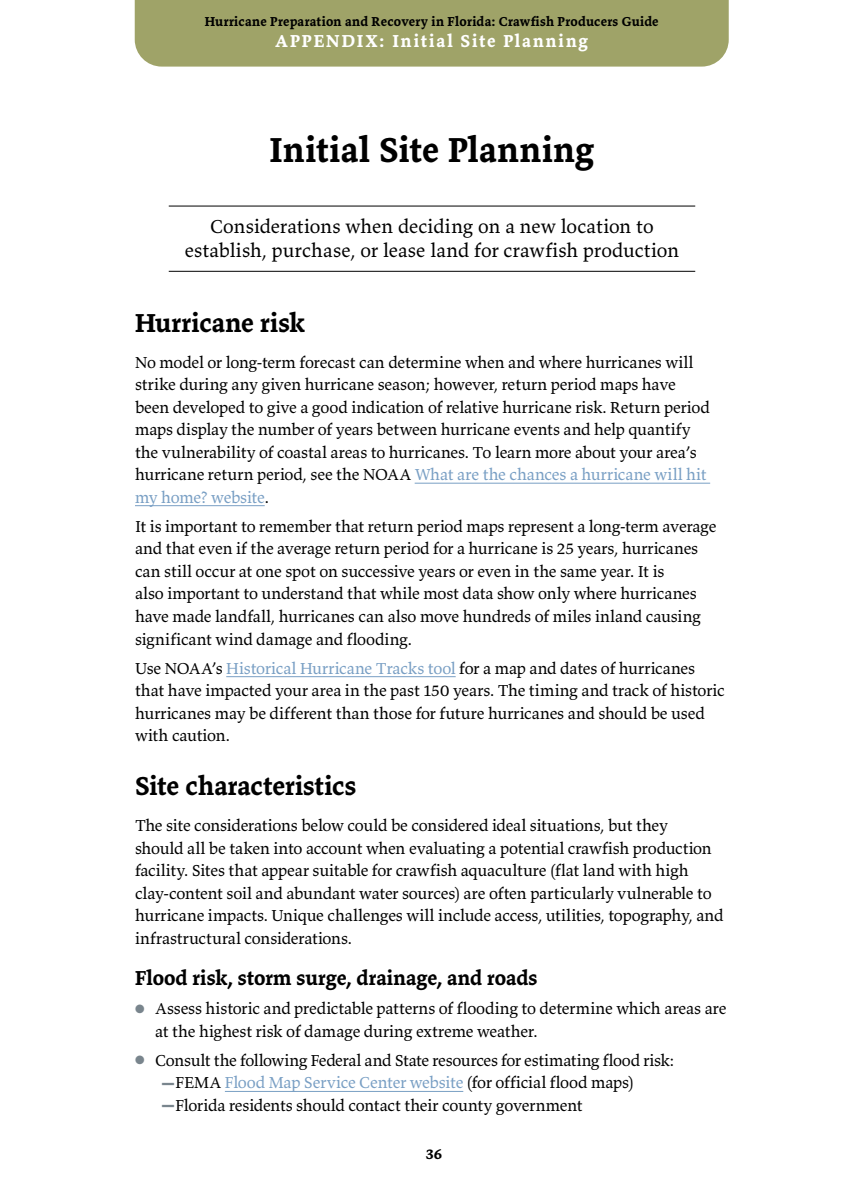
<style>
.page{position:relative;width:864px;height:1188px;background:#fff}
.page>*{position:absolute;margin:0;border:0;box-sizing:border-box;transform-origin:0 0}
.t1{font:700 36px "Valkyrie T3";letter-spacing:.01em;color:#000}
.t2{font:700 27px "Valkyrie T3";color:#000}
.t3{font:700 21px "Valkyrie T3";color:#000}
.t4{font:19.5px/24px "Valkyrie T3";letter-spacing:.005em;color:#000;text-align:center}
.t5{font:700 18px "Valkyrie T3";letter-spacing:.105em;color:#fff}
.t6{font:16.5px/22.5px "Valkyrie T3";letter-spacing:-.01em;color:#000}
.t7{font:700 15px "Valkyrie T3";color:#000}
.t8{font:700 13.5px "Valkyrie T3";letter-spacing:.02em;color:#000}
.s1{color:#799fc4}
.s2{color:#79858d}
.s3{font-family:"Times New Roman";font-size:12px;color:#79858d}
</style>
<div class="page">
<div style="left:135px;top:0;width:594px;height:67px;background:#9fa368"></div>
<hr style="left:169px;top:206px;width:526px;height:1px;background:#000">
<hr style="left:169px;top:271px;width:526px;height:1px;background:#000">
<hr style="left:415px;top:483px;width:295px;height:1px;background:#799fc4">
<hr style="left:135px;top:505px;width:130px;height:1px;background:#799fc4">
<hr style="left:226px;top:676px;width:230px;height:1px;background:#799fc4">
<hr style="left:225px;top:1091px;width:238px;height:1px;background:#799fc4">
<p class="t8" style="left:205px;top:13px;width:455px">Hurricane Preparation and Recovery in Florida: Crawfish Producers Guide</p>
<p class="t5" style="left:275px;top:30px;width:314px">APPENDIX: Initial Site Planning</p>
<h1 class="t1" style="left:270px;top:127px;width:326px">Initial Site Planning</h1>
<p class="t4" style="left:185px;top:214px;width:496px">Considerations when deciding on a new location to establish, purchase, or lease land for crawfish production</p>
<h2 class="t2" style="left:135px;top:306px;width:172px">Hurricane risk</h2>
<p class="t6" style="left:135px;top:350px;width:576px">No model or long-term forecast can determine when and where hurricanes will strike during any given hurricane season; however, return period maps have been developed to give a good indication of relative hurricane risk. Return period maps display the number of years between hurricane events and help quantify the vulnerability of coastal areas to hurricanes. To learn more about your area’s hurricane return period, see the NOAA <span class="s1">What are the chances a hurricane will hit my home? website</span>.</p>
<p class="t6" style="left:135px;top:515px;width:583px">It is important to remember that return period maps represent a long-term average and that even if the average return period for a hurricane is 25 years, hurricanes can still occur at one spot on successive years or even in the same year. It is<br>also important to understand that while most data show only where hurricanes have made landfall, hurricanes can also move hundreds of miles inland causing significant wind damage and flooding.</p>
<p class="t6" style="left:135px;top:656px;width:591px">Use NOAA’s <span class="s1">Historical Hurricane Tracks tool</span> for a map and dates of hurricanes that have impacted your area in the past 150 years. The timing and track of historic hurricanes may be different than those for future hurricanes and should be used with caution.</p>
<h2 class="t2" style="left:135px;top:769px;width:223px">Site characteristics</h2>
<p class="t6" style="left:135px;top:814px;width:590px">The site considerations below could be considered ideal situations, but they<br>should all be taken into account when evaluating a potential crawfish production facility. Sites that appear suitable for crawfish aquaculture (flat land with high clay-content soil and abundant water sources) are often particularly vulnerable to hurricane impacts. Unique challenges will include access, utilities, topography, and infrastructural considerations.</p>
<p class="t3" style="left:135px;top:965px;width:404px">Flood risk, storm surge, drainage, and roads</p>
<p class="t6" style="left:155px;top:997px;width:573px;text-indent:-20px"><span class="s2">●</span> Assess historic and predictable patterns of flooding to determine which areas are at the highest risk of damage during extreme weather.</p>
<p class="t6" style="left:162px;top:1049px;width:514px;text-indent:-27px"><span class="s2">●</span> Consult the following Federal and State resources for estimating flood risk: <span class="s3">▬</span>FEMA <span class="s1">Flood Map Service Center website</span> (for official flood maps) <span class="s3">▬</span>Florida residents should contact their county government</p>
<p class="t7" style="left:426px;top:1144px;width:18px">36</p>
</div>
